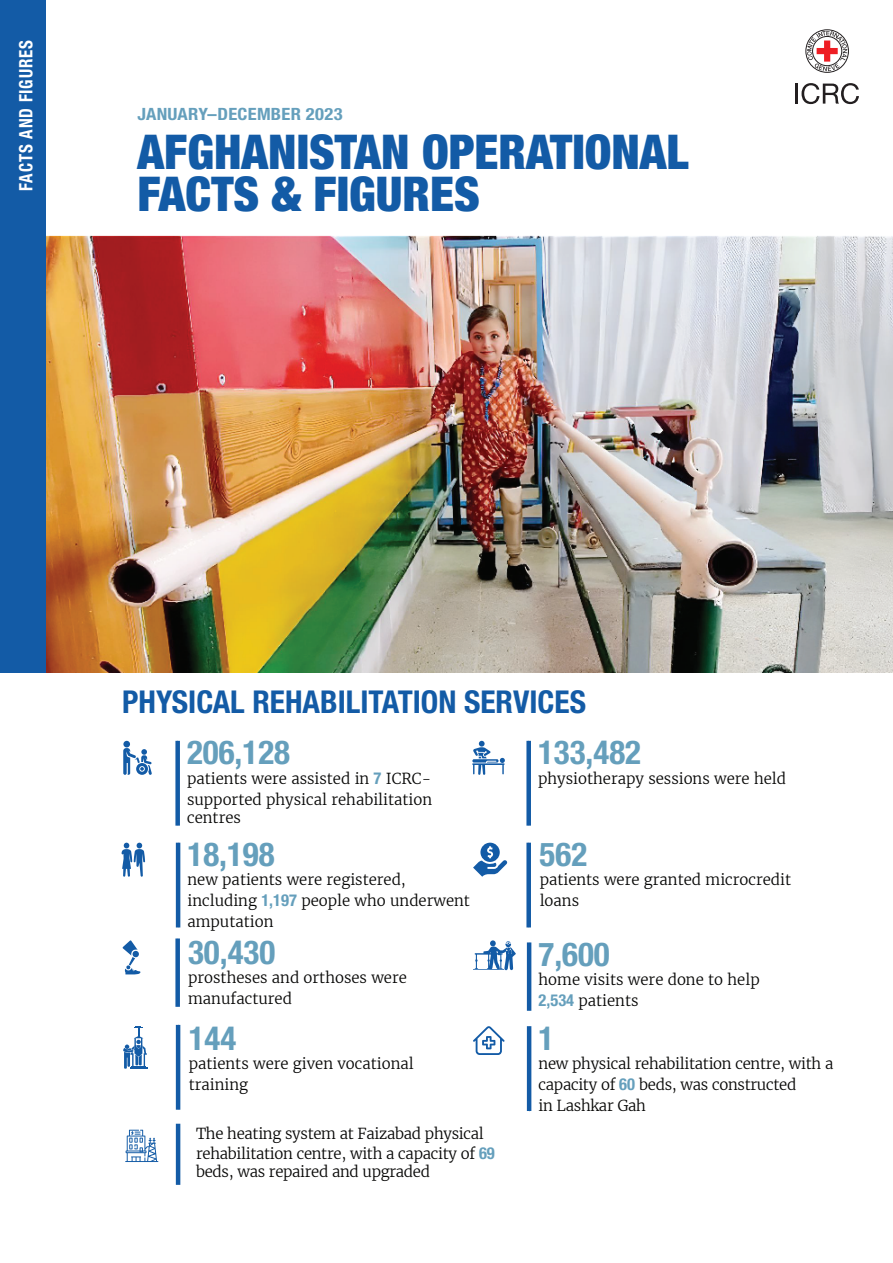
<style>
.page{position:relative;width:893px;height:1263px;background:#fff}
.page>*{position:absolute;margin:0;border:0;box-sizing:border-box;transform-origin:0 0}
.t1{font:900 condensed 48px/42px "Helvetica Neue LT Std";color:#135ba6}
.t2{font:700 condensed 33px "Helvetica Neue LT Std";color:#659fbc}
.t3{font:700 condensed 31.5px "Helvetica Neue LT Std";color:#135ba6}
.t4{font:700 condensed 18.45px "Helvetica Neue LT Std";letter-spacing:.05em;color:#fff;scale:.92 1}
.t5{font:700 condensed 16.95px "Helvetica Neue LT Std";letter-spacing:.015em;color:#659fbc;scale:1.09 1}
.t6{font:300 15px/21px "Merriweather";color:#050504}
.t7{font:300 15px/21px "Merriweather";letter-spacing:-.02em;color:#050504}
.s1{font-family:"Helvetica Neue LT Std";font-weight:700;font-stretch:condensed;font-size:16.5px;color:#659fbc}
</style>
<div class="page">
<img style="left:46px;top:235px;width:847px;height:438px">
<div style="left:0;top:0;width:46px;height:673px;background:#135ba6"></div>
<div style="left:805px;top:29px;width:44px;height:44px;border:1px solid #231f20;border-radius:50%"></div>
<svg style="left:807px;top:31px;width:40px;height:40px"></svg>
<hr style="left:795px;top:84px;width:3px;height:20px;background:#231f20">
<svg style="left:801px;top:83px;width:58px;height:21px"></svg>
<hr style="left:176px;top:843px;width:4px;height:84px;background:#135ba6">
<div style="left:526px;top:843px;width:5px;height:84px;background:#135ba6"></div>
<div style="left:526px;top:741px;width:5px;height:85px;background:#135ba6"></div>
<div style="left:175px;top:741px;width:5px;height:85px;background:#135ba6"></div>
<div style="left:175px;top:938px;width:5px;height:69px;background:#135ba6"></div>
<hr style="left:176px;top:1025px;width:4px;height:85px;background:#135ba6">
<hr style="left:527px;top:942px;width:4px;height:69px;background:#135ba6">
<hr style="left:527px;top:1026px;width:4px;height:85px;background:#135ba6">
<svg style="left:122px;top:843px;width:23px;height:34px"></svg>
<svg style="left:123px;top:940px;width:17px;height:34px"></svg>
<svg style="left:472px;top:741px;width:33px;height:34px"></svg>
<svg style="left:473px;top:940px;width:43px;height:30px"></svg>
<svg style="left:473px;top:843px;width:34px;height:34px"></svg>
<svg style="left:123px;top:1026px;width:24px;height:43px"></svg>
<div style="left:123px;top:741px;width:7px;height:6px;background:#135ba6;border-radius:50%"></div>
<svg style="left:123px;top:748px;width:29px;height:27px"></svg>
<svg style="left:473px;top:1026px;width:31px;height:29px"></svg>
<svg style="left:125px;top:1130px;width:33px;height:32px"></svg>
<hr style="left:176px;top:1124px;width:4px;height:61px;background:#135ba6">
<p class="t4" style="left:15px;top:191px;width:165px;rotate:-90deg">FACTS AND FIGURES</p>
<p class="t5" style="left:137px;top:104px;width:190px">JANUARY–DECEMBER 2023</p>
<h1 class="t1" style="left:138px;top:130px;width:553px">AFGHANISTAN OPERATIONAL<br>FACTS &amp; FIGURES</h1>
<h3 class="t3" style="left:122px;top:683px;width:465px">PHYSICAL REHABILITATION SERVICES</h3>
<h2 class="t2" style="left:187px;top:733px;width:104px">206,128</h2>
<h2 class="t2" style="left:538px;top:733px;width:104px">133,482</h2>
<p class="t6" style="left:187px;top:767px;width:245px">patients were assisted in <span class="s1">7</span> ICRC-</p>
<p class="t6" style="left:538px;top:767px;width:249px">physiotherapy sessions were held</p>
<p class="t6" style="left:187px;top:790px;width:247px;line-height:18px">supported physical rehabilitation centres</p>
<h2 class="t2" style="left:187px;top:834px;width:89px">18,198</h2>
<h2 class="t2" style="left:540px;top:834px;width:49px">562</h2>
<p class="t6" style="left:187px;top:869px;width:284px">new patients were registered, including <span class="s1">1,197</span> people who underwent amputation</p>
<p class="t6" style="left:540px;top:869px;width:253px">patients were granted microcredit loans</p>
<h2 class="t2" style="left:188px;top:932px;width:89px">30,430</h2>
<p class="t6" style="left:188px;top:967px;width:220px">prostheses and orthoses were manufactured</p>
<h2 class="t2" style="left:538px;top:934px;width:73px">7,600</h2>
<p class="t6" style="left:538px;top:969px;width:223px">home visits were done to help<br><span class="s1">2,534</span> patients</p>
<h2 class="t2" style="left:189px;top:1018px;width:49px">144</h2>
<h2 class="t2" style="left:538px;top:1018px;width:17px">1</h2>
<p class="t6" style="left:189px;top:1053px;width:227px">patients were given vocational training</p>
<p class="t7" style="left:539px;top:1053px;width:296px">new physical rehabilitation centre, with a capacity of <span class="s1">60</span> beds, was constructed<br>in Lashkar Gah</p>
<p class="t7" style="left:196px;top:1123px;width:300px;line-height:19.8px">The heating system at Faizabad physical rehabilitation centre, with a capacity of <span class="s1">69</span></p>
<p class="t7" style="left:196px;top:1161px;width:235px">beds, was repaired and upgraded</p>
</div>
